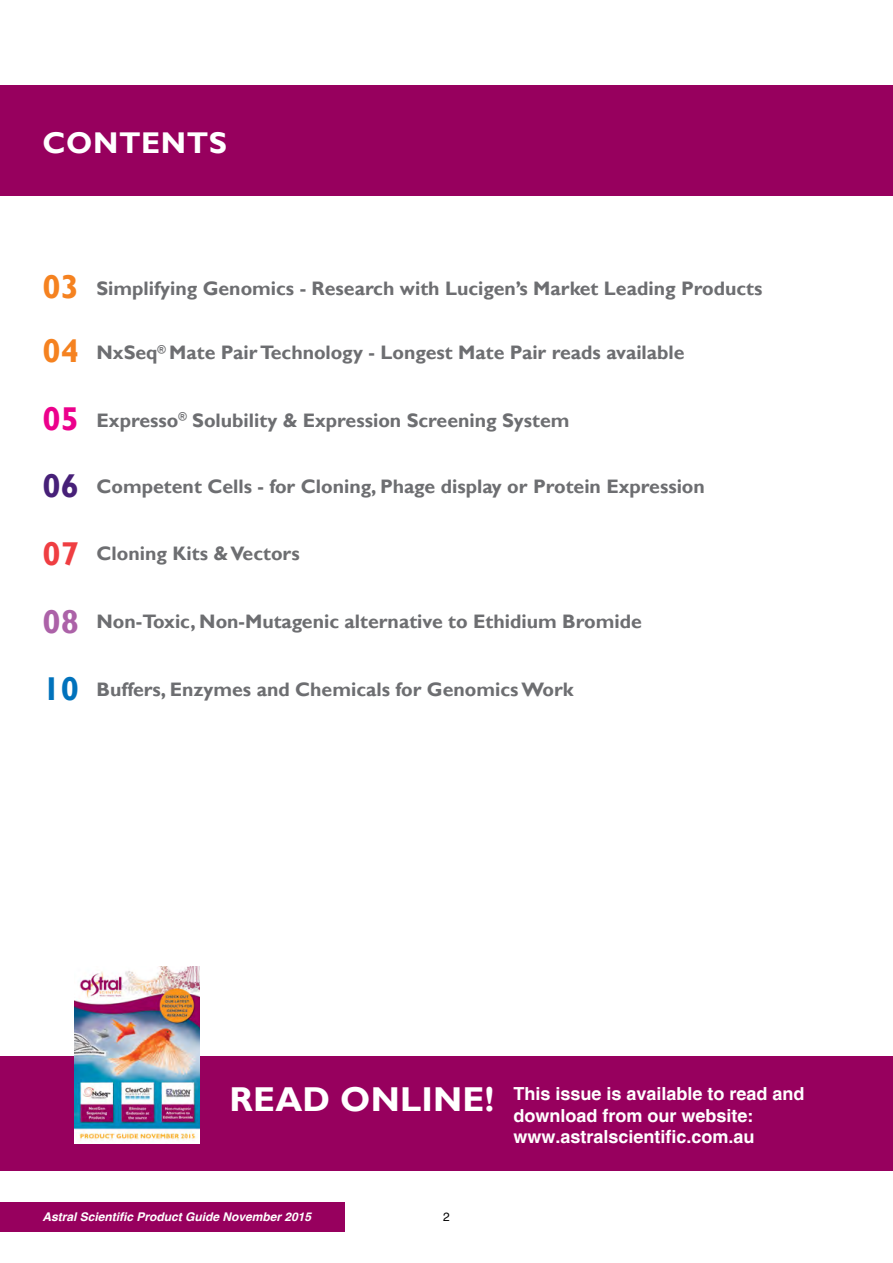
<style>
.page{position:relative;width:893px;height:1263px;background:#fff}
.page>*{position:absolute;margin:0;border:0;box-sizing:border-box;transform-origin:0 0}
.t1{font:700 30px "Gill Sans";letter-spacing:.02em;color:#fff}
.t2{font:700 19.5px "Gill Sans";color:#6d6e71}
.t3{font:700 18px/21.6px "Helvetica";color:#fff}
.t4{font:italic 700 12px "Helvetica";color:#fff}
.t5{font:12px "Helvetica";color:#000}
.s1{font-size:33px;color:#f58220}
.s2{font-size:33px;color:#ec008c}
.s3{font-size:33px;color:#472078}
.s4{font-size:33px;color:#ef3e42}
.s5{font-size:33px;color:#ac62a8}
.s6{font-size:33px;color:#0072bc}
.s7{font-family:"Gill Sans";font-size:34.5px}
</style>
<div class="page">
<div style="left:0;top:1202px;width:344px;height:30px;background:#97005e"></div>
<div style="left:0;top:1056px;width:893px;height:115px;background:#97005e"></div>
<img style="left:75px;top:966px;width:125px;height:177px">
<div style="left:0;top:85px;width:893px;height:111px;background:#97005e"></div>
<h1 class="t1" style="left:43px;top:124px;width:186px">CONTENTS</h1>
<p class="t2" style="left:43px;top:277px;width:721px"><span class="s1">03</span> Simplifying Genomics - Research with Lucigen’s Market Leading Products</p>
<p class="t2" style="left:43px;top:341px;width:643px"><span class="s1">04</span> NxSeq<sup>®</sup> Mate Pair Technology - Longest Mate Pair reads available</p>
<p class="t2" style="left:43px;top:409px;width:528px"><span class="s2">05</span> Expresso<sup>®</sup> Solubility &amp; Expression Screening System</p>
<p class="t2" style="left:43px;top:475px;width:664px"><span class="s3">06</span> Competent Cells - for Cloning, Phage display or Protein Expression</p>
<p class="t2" style="left:43px;top:542px;width:259px"><span class="s4">07</span> Cloning Kits &amp; Vectors</p>
<p class="t2" style="left:43px;top:610px;width:601px"><span class="s5">08</span> Non-Toxic, Non-Mutagenic alternative to Ethidium Bromide</p>
<p class="t2" style="left:43px;top:677px;width:533px"><span class="s6">10</span> Buffers, Enzymes and Chemicals for Genomics Work</p>
<p class="t3" style="left:513px;top:1083px;width:293px;text-indent:-284px"><span class="s7">READ ONLINE!</span> This issue is available to read and download from our website: www.astralscientific.com.au</p>
<p class="t4" style="left:42px;top:1209px;width:270px">Astral Scientific Product Guide November 2015</p>
<p class="t5" style="left:443px;top:1209px;width:8px">2</p>
</div>
